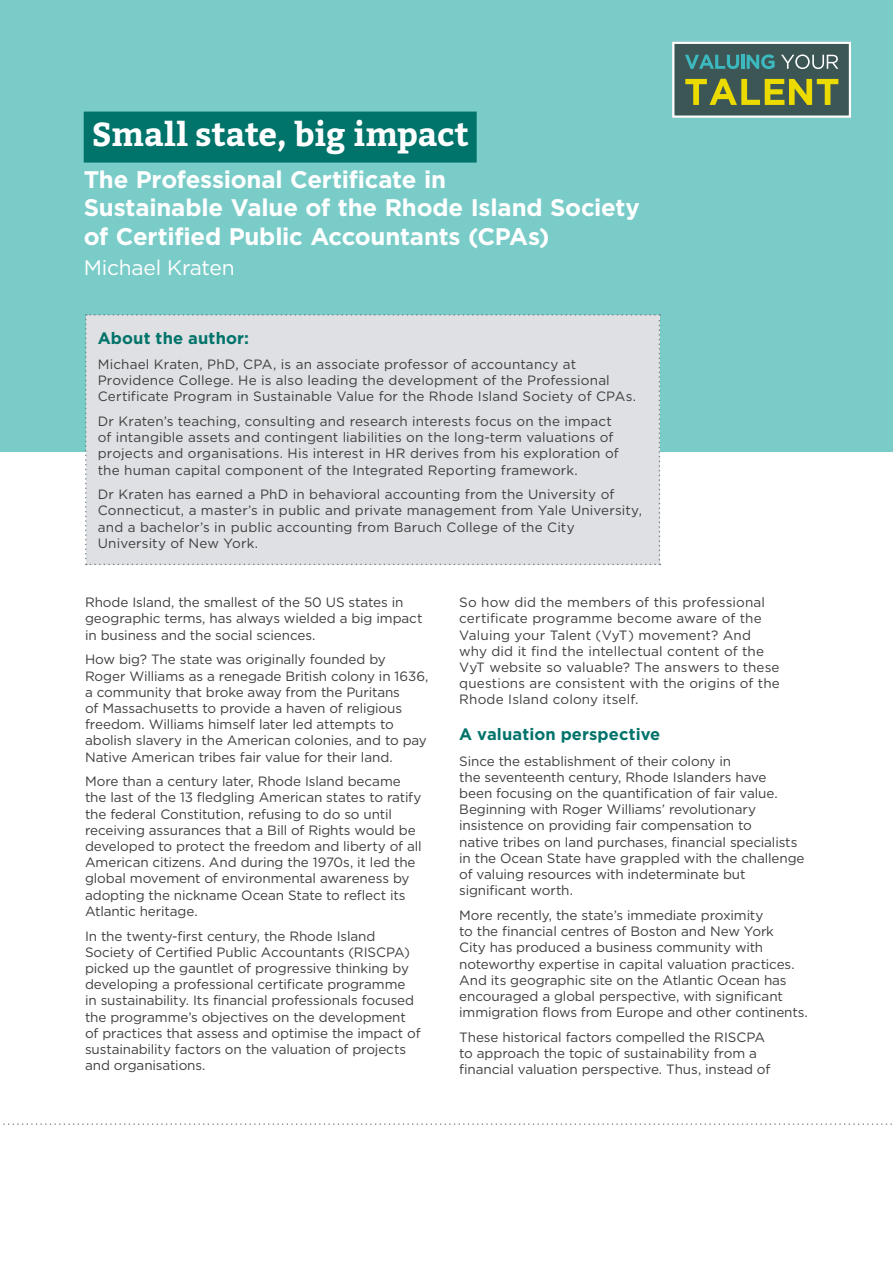
<style>
.page{position:relative;width:893px;height:1263px;background:#fff}
.page>*{position:absolute;margin:0;border:0;box-sizing:border-box;transform-origin:0 0}
.t1{font:700 33px "Kadwa";letter-spacing:-.015em;color:#fff}
.t2{font:700 24px/28.8px "Gotham";letter-spacing:-.01em;color:#fff}
.t3{font:21px "Gotham";letter-spacing:-.01em;color:#fff}
.t4{font:700 16.5px "Gotham";letter-spacing:.01em;color:#00736a}
.t5{font:13.5px/16.2px "Gotham";letter-spacing:-.005em;color:#3e3e3f}
</style>
<div class="page">
<svg style="left:3px;top:1123px;width:889px;height:2px"></svg>
<div style="left:0;top:0;width:893px;height:452px;background:#7accc8"></div>
<div style="left:85px;top:314px;width:575px;height:251px;background:#dee0e3"></div>
<svg style="left:675px;top:45px;width:173px;height:70px;background:#587152"></svg>
<div style="left:672px;top:42px;width:179px;height:76px;border:2px solid #fff"></div>
<div style="left:84px;top:112px;width:393px;height:51px;background:#00736a"></div>
<h1 class="t1" style="left:92px;top:115px;width:378px">Small state, big impact</h1>
<h2 class="t2" style="left:84px;top:165px;width:558px">The Professional Certificate in<br>Sustainable Value of the Rhode Island Society of Certified Public Accountants (CPAs)</h2>
<h3 class="t3" style="left:84px;top:254px;width:153px">Michael Kraten</h3>
<p class="t4" style="left:98px;top:327px;width:153px">About the author:</p>
<p class="t5" style="left:98px;top:356px;width:540px">Michael Kraten, PhD, CPA, is an associate professor of accountancy at<br>Providence College. He is also leading the development of the Professional<br>Certificate Program in Sustainable Value for the Rhode Island Society of CPAs.</p>
<p class="t5" style="left:98px;top:413px;width:522px">Dr Kraten’s teaching, consulting and research interests focus on the impact of intangible assets and contingent liabilities on the long-term valuations of projects and organisations. His interest in HR derives from his exploration of the human capital component of the Integrated Reporting framework.</p>
<p class="t5" style="left:98px;top:486px;width:546px">Dr Kraten has earned a PhD in behavioral accounting from the University of Connecticut, a master’s in public and private management from Yale University, and a bachelor’s in public accounting from Baruch College of the City University of New York.</p>
<p class="t5" style="left:85px;top:594px;width:339px">Rhode Island, the smallest of the 50 US states in geographic terms, has always wielded a big impact in business and the social sciences.</p>
<p class="t5" style="left:85px;top:651px;width:345px">How big? The state was originally founded by Roger Williams as a renegade British colony in 1636, a community that broke away from the Puritans<br>of Massachusetts to provide a haven of religious freedom. Williams himself later led attempts to abolish slavery in the American colonies, and to pay Native American tribes fair value for their land.</p>
<p class="t5" style="left:85px;top:773px;width:338px">More than a century later, Rhode Island became the last of the 13 fledgling American states to ratify the federal Constitution, refusing to do so until receiving assurances that a Bill of Rights would be developed to protect the freedom and liberty of all American citizens. And during the 1970s, it led the global movement of environmental awareness by adopting the nickname Ocean State to reflect its Atlantic heritage.</p>
<p class="t5" style="left:85px;top:927px;width:337px">In the twenty-first century, the Rhode Island Society of Certified Public Accountants (RISCPA) picked up the gauntlet of progressive thinking by developing a professional certificate programme<br>in sustainability. Its financial professionals focused the programme’s objectives on the development of practices that assess and optimise the impact of sustainability factors on the valuation of projects and organisations.</p>
<p class="t5" style="left:459px;top:594px;width:322px">So how did the members of this professional certificate programme become aware of the Valuing your Talent (VyT) movement? And why did it find the intellectual content of the VyT website so valuable? The answers to these questions are consistent with the origins of the Rhode Island colony itself.</p>
<p class="t4" style="left:459px;top:724px;width:203px">A valuation perspective</p>
<p class="t5" style="left:459px;top:752px;width:347px">Since the establishment of their colony in<br>the seventeenth century, Rhode Islanders have<br>been focusing on the quantification of fair value.<br>Beginning with Roger Williams’ revolutionary insistence on providing fair compensation to<br>native tribes on land purchases, financial specialists in the Ocean State have grappled with the challenge of valuing resources with indeterminate but significant worth.</p>
<p class="t5" style="left:459px;top:907px;width:350px">More recently, the state’s immediate proximity<br>to the financial centres of Boston and New York<br>City has produced a business community with noteworthy expertise in capital valuation practices.<br>And its geographic site on the Atlantic Ocean has encouraged a global perspective, with significant immigration flows from Europe and other continents.</p>
<p class="t5" style="left:459px;top:1029px;width:313px">These historical factors compelled the RISCPA to approach the topic of sustainability from a financial valuation perspective. Thus, instead of</p>
</div>
